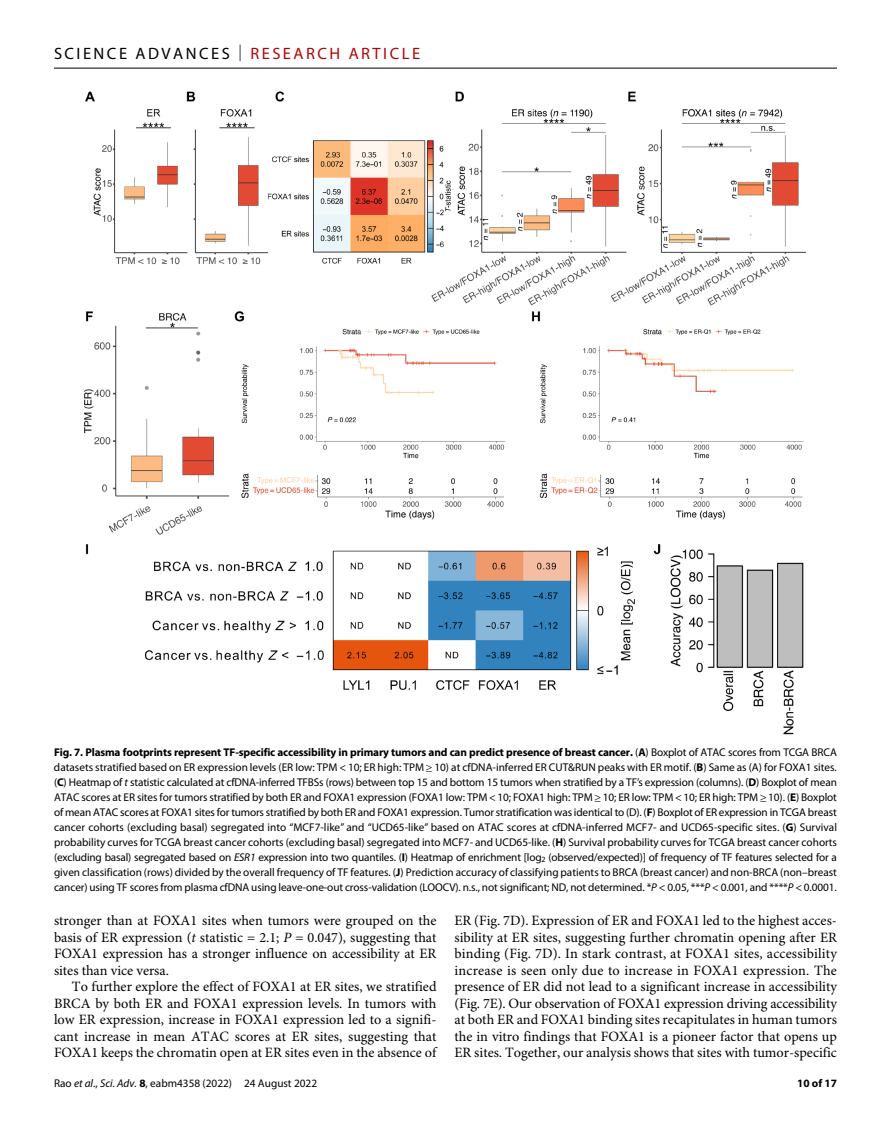
<style>
.page{position:relative;width:891px;height:1134px;background:#fff}
.page>*{position:absolute;margin:0;border:0;box-sizing:border-box;transform-origin:0 0}
.t1{font:16.5px "Myriad Pro";letter-spacing:.15em;color:#000}
.t2{font:14.25px/16.5px "Minion Pro";color:#000;text-align:justify}
.t3{font:11.25px/15px "Myriad Pro";letter-spacing:-.01em;color:#000;text-align:justify}
.t4{font:700 11.25px "Myriad Pro";color:#000}
.s1{font-weight:300}
.s2{color:#b10508}
.s3{font-weight:700}
.s4{font-style:italic}
</style>
<div class="page">
<hr style="left:54px;top:68px;width:783px;height:1px;background:#000">
<img style="left:84px;top:91px;width:722px;height:643px">
<h1 class="t1" style="left:54px;top:40px;width:368px">SCIENCE ADVANCES <span class="s1">|</span> <span class="s2">RESEARCH ARTICLE</span></h1>
<p class="t3" style="left:54px;top:745px;width:785px"><span class="s3">Fig. 7. Plasma footprints represent TF-specific accessibility in primary tumors and can predict presence of breast cancer.</span> (<span class="s3">A</span>) Boxplot of ATAC scores from TCGA BRCA datasets stratified based on ER expression levels (ER low: TPM &lt; 10; ER high: TPM ≥ 10) at cfDNA-inferred ER CUT&amp;RUN peaks with ER motif. (<span class="s3">B</span>) Same as (A) for FOXA1 sites. (<span class="s3">C</span>) Heatmap of <span class="s4">t</span> statistic calculated at cfDNA-inferred TFBSs (rows) between top 15 and bottom 15 tumors when stratified by a TF’s expression (columns). (<span class="s3">D</span>) Boxplot of mean ATAC scores at ER sites for tumors stratified by both ER and FOXA1 expression (FOXA1 low: TPM &lt; 10; FOXA1 high: TPM ≥ 10; ER low: TPM &lt; 10; ER high: TPM ≥ 10). (<span class="s3">E</span>) Boxplot of mean ATAC scores at FOXA1 sites for tumors stratified by both ER and FOXA1 expression. Tumor stratification was identical to (D). (<span class="s3">F</span>) Boxplot of ER expression in TCGA breast cancer cohorts (excluding basal) segregated into “MCF7-like” and “UCD65-like” based on ATAC scores at cfDNA-inferred MCF7- and UCD65-specific sites. (<span class="s3">G</span>) Survival probability curves for TCGA breast cancer cohorts (excluding basal) segregated into MCF7- and UCD65-like. (<span class="s3">H</span>) Survival probability curves for TCGA breast cancer cohorts (excluding basal) segregated based on <span class="s4">ESR1</span> expression into two quantiles. (<span class="s3">I</span>) Heatmap of enrichment [log<sub>2</sub> (observed/expected)] of frequency of TF features selected for a given classification (rows) divided by the overall frequency of TF features. (<span class="s3">J</span>) Prediction accuracy of classifying patients to BRCA (breast cancer) and non-BRCA (non–breast cancer) using TF scores from plasma cfDNA using leave-one-out cross-validation (LOOCV). n.s., not significant; ND, not determined. *<span class="s4">P</span> &lt; 0.05, ***<span class="s4">P</span> &lt; 0.001, and ****<span class="s4">P</span> &lt; 0.0001.</p>
<p class="t2" style="left:54px;top:914px;width:384px">stronger than at FOXA1 sites when tumors were grouped on the basis of ER expression (<span class="s4">t</span> statistic = 2.1; <span class="s4">P</span> = 0.047), suggesting that FOXA1 expression has a stronger influence on accessibility at ER sites than vice versa.</p>
<p class="t2" style="left:54px;top:980px;width:384px;text-indent:18px">To further explore the effect of FOXA1 at ER sites, we stratified BRCA by both ER and FOXA1 expression levels. In tumors with low ER expression, increase in FOXA1 expression led to a signifi&shy;cant increase in mean ATAC scores at ER sites, suggesting that FOXA1 keeps the chromatin open at ER sites even in the absence of</p>
<p class="t3" style="left:54px;top:1076px;width:265px">Rao <span class="s4">et al</span>., <span class="s4">Sci. Adv.</span> <span class="s3">8</span>, eabm4358 (2022) 24 August 2022</p>
<p class="t2" style="left:454px;top:914px;width:384px">ER (Fig. 7D). Expression of ER and FOXA1 led to the highest acces&shy;sibility at ER sites, suggesting further chromatin opening after ER binding (Fig. 7D). In stark contrast, at FOXA1 sites, accessibility increase is seen only due to increase in FOXA1 expression. The presence of ER did not lead to a significant increase in accessibility (Fig. 7E). Our observation of FOXA1 expression driving accessibility at both ER and FOXA1 binding sites recapitulates in human tumors the in vitro findings that FOXA1 is a pioneer factor that opens up ER sites. Together, our analysis shows that sites with tumor-specific</p>
<p class="t4" style="left:797px;top:1074px;width:41px">10 of 17</p>
</div>
